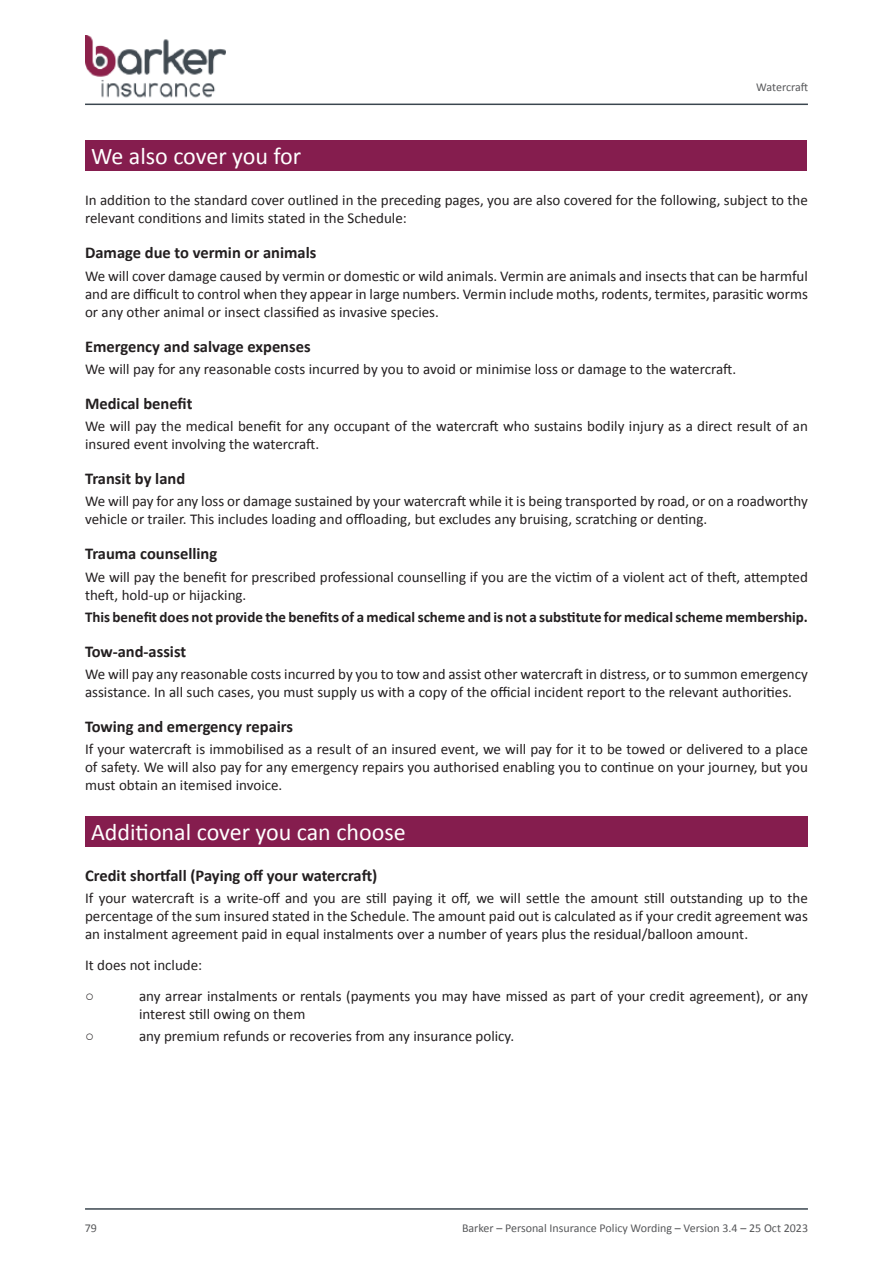
<style>
.page{position:relative;width:893px;height:1263px;background:#fff}
.page>*{position:absolute;margin:0;border:0;box-sizing:border-box;transform-origin:0 0}
.Header_WHITE__for_boxes__LEFT{font:24px "Calibri";color:#fff}
.Body_No_tabs_-_LEFT_BOLD_11pt{font:700 16.5px "Calibri";color:#231f20}
.Body_No_tabs_-_JUSTIFIED{font:15px/18px "Calibri";color:#231f20}
.Body_No_tabs_-_JUSTIFIED-2{font:700 15px "Calibri";color:#231f20}
.t1{font:15px "Arial";color:#231f20}
.t2{font:12px "Calibri";color:#57585a}
</style>
<div class="page">
<hr style="left:85px;top:1208px;width:723px;height:2px;background:#3b464f">
<hr style="left:85px;top:104px;width:723px;height:1px;background:#3b464f">
<img style="left:85px;top:36px;width:140px;height:62px">
<div style="left:85px;top:140px;width:721px;height:30px;background:#851d4e"></div>
<div style="left:85px;top:816px;width:723px;height:30px;background:#851d4e"></div>
<p class="t2" style="left:756px;top:79px;width:53px">Watercraft</p>
<p class="Header_WHITE__for_boxes__LEFT" style="left:91px;top:141px;width:212px">We also cover you for</p>
<p class="Body_No_tabs_-_JUSTIFIED" style="left:85px;top:191px;width:724px">In addition to the standard cover outlined in the preceding pages, you are also covered for the following, subject to the relevant conditions and limits stated in the Schedule:</p>
<p class="Body_No_tabs_-_LEFT_BOLD_11pt" style="left:85px;top:243px;width:233px">Damage due to vermin or animals</p>
<p class="Body_No_tabs_-_JUSTIFIED" style="left:85px;top:266px;width:724px;text-align:justify">We will cover damage caused by vermin or domestic or wild animals. Vermin are animals and insects that can be harmful and are difficult to control when they appear in large numbers. Vermin include moths, rodents, termites, parasitic worms or any other animal or insect classified as invasive species.</p>
<p class="Body_No_tabs_-_LEFT_BOLD_11pt" style="left:85px;top:336px;width:227px">Emergency and salvage expenses</p>
<p class="Body_No_tabs_-_JUSTIFIED" style="left:85px;top:359px;width:653px">We will pay for any reasonable costs incurred by you to avoid or minimise loss or damage to the watercraft.</p>
<p class="Body_No_tabs_-_LEFT_BOLD_11pt" style="left:85px;top:393px;width:109px">Medical benefit</p>
<p class="Body_No_tabs_-_JUSTIFIED" style="left:85px;top:416px;width:724px">We will pay the medical benefit for any occupant of the watercraft who sustains bodily injury as a direct result of an insured event involving the watercraft.</p>
<p class="Body_No_tabs_-_LEFT_BOLD_11pt" style="left:85px;top:468px;width:102px">Transit by land</p>
<p class="Body_No_tabs_-_JUSTIFIED" style="left:85px;top:492px;width:724px">We will pay for any loss or damage sustained by your watercraft while it is being transported by road, or on a roadworthy vehicle or trailer. This includes loading and offloading, but excludes any bruising, scratching or denting.</p>
<p class="Body_No_tabs_-_LEFT_BOLD_11pt" style="left:85px;top:544px;width:134px">Trauma counselling</p>
<p class="Body_No_tabs_-_JUSTIFIED" style="left:85px;top:567px;width:724px">We will pay the benefit for prescribed professional counselling if you are the victim of a violent act of theft, attempted theft, hold-up or hijacking.</p>
<p class="Body_No_tabs_-_JUSTIFIED-2" style="left:85px;top:608px;width:724px">This benefit does not provide the benefits of a medical scheme and is not a substitute for medical scheme membership.</p>
<p class="Body_No_tabs_-_LEFT_BOLD_11pt" style="left:85px;top:641px;width:103px">Tow-and-assist</p>
<p class="Body_No_tabs_-_JUSTIFIED" style="left:85px;top:664px;width:724px">We will pay any reasonable costs incurred by you to tow and assist other watercraft in distress, or to summon emergency assistance. In all such cases, you must supply us with a copy of the official incident report to the relevant authorities.</p>
<p class="Body_No_tabs_-_LEFT_BOLD_11pt" style="left:85px;top:716px;width:210px">Towing and emergency repairs</p>
<p class="Body_No_tabs_-_JUSTIFIED" style="left:85px;top:740px;width:724px;text-align:justify">If your watercraft is immobilised as a result of an insured event, we will pay for it to be towed or delivered to a place of safety. We will also pay for any emergency repairs you authorised enabling you to continue on your journey, but you must obtain an itemised invoice.</p>
<p class="Header_WHITE__for_boxes__LEFT" style="left:91px;top:817px;width:316px">Additional cover you can choose</p>
<p class="Body_No_tabs_-_LEFT_BOLD_11pt" style="left:85px;top:865px;width:294px">Credit shortfall (Paying off your watercraft)</p>
<p class="Body_No_tabs_-_JUSTIFIED" style="left:85px;top:888px;width:724px;text-align:justify">If your watercraft is a write-off and you are still paying it off, we will settle the amount still outstanding up to the percentage of the sum insured stated in the Schedule. The amount paid out is calculated as if your credit agreement was an instalment agreement paid in equal instalments over a number of years plus the residual/balloon amount.</p>
<p class="Body_No_tabs_-_JUSTIFIED" style="left:85px;top:955px;width:119px">It does not include:</p>
<p class="t1" style="left:85px;top:986px;width:11px">○</p>
<p class="Body_No_tabs_-_JUSTIFIED" style="left:139px;top:986px;width:670px">any arrear instalments or rentals (payments you may have missed as part of your credit agreement), or any interest still owing on them</p>
<p class="t1" style="left:85px;top:1026px;width:11px">○</p>
<p class="Body_No_tabs_-_JUSTIFIED" style="left:139px;top:1026px;width:377px">any premium refunds or recoveries from any insurance policy.</p>
<p class="t2" style="left:85px;top:1221px;width:14px">79</p>
<p class="t2" style="left:462px;top:1221px;width:348px">Barker – Personal Insurance Policy Wording – Version 3.4 – 25 Oct 2023</p>
</div>
